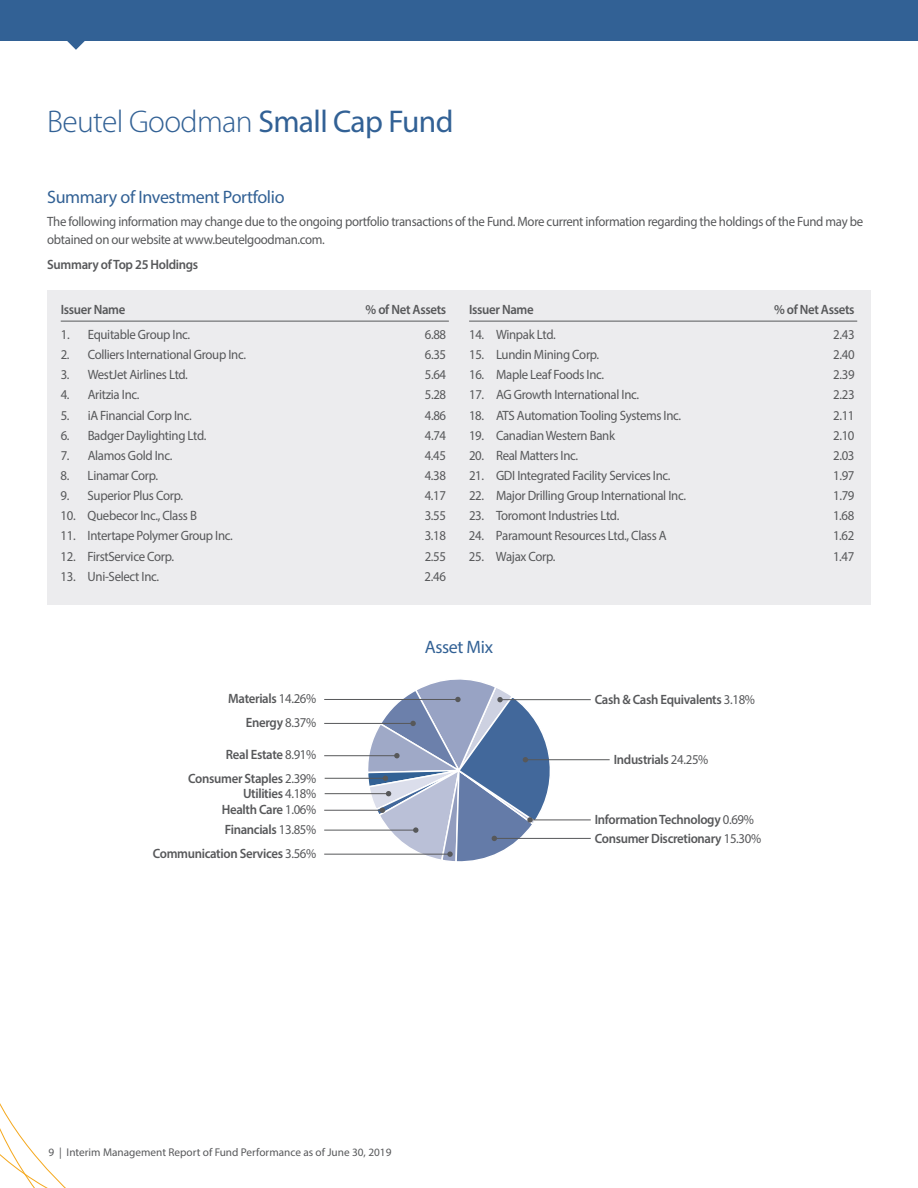
<style>
.page{position:relative;width:918px;height:1188px;background:#fff}
.page>*{position:absolute;margin:0;border:0;box-sizing:border-box;transform-origin:0 0}
.t1{font:300 31.5px "Myriad Pro";letter-spacing:-.02em;color:#326195}
.t2{font:18px "Myriad Pro";letter-spacing:-.02em;color:#326195}
.t3{font:13.5px/18px "Myriad Pro";letter-spacing:-.025em;color:#57585a;scale:.95 1}
.t4{font:600 13.5px/19.8px "Myriad Pro";letter-spacing:-.025em;color:#57585a;scale:.95 1}
.t5{font:11.25px "Myriad Pro";color:#57585a}
.s1{font-weight:400}
</style>
<div class="page">
<div style="left:0;top:0;width:918px;height:41px;background:#326195"></div>
<svg style="left:67px;top:41px;width:18px;height:9px"></svg>
<svg style="left:0;top:1103px;width:66px;height:85px"></svg>
<div style="left:47px;top:291px;width:824px;height:314px;background:#ececee"></div>
<hr style="left:61px;top:321px;width:388px;height:1px;background:#57585a">
<hr style="left:469px;top:321px;width:388px;height:1px;background:#57585a">
<hr style="left:500px;top:699px;width:91px;height:1px;background:#57585a">
<hr style="left:525px;top:759px;width:85px;height:1px;background:#57585a">
<hr style="left:494px;top:838px;width:97px;height:1px;background:#57585a">
<hr style="left:530px;top:820px;width:61px;height:1px;background:#57585a">
<hr style="left:325px;top:778px;width:60px;height:1px;background:#57585a">
<hr style="left:325px;top:793px;width:64px;height:1px;background:#57585a">
<hr style="left:324px;top:810px;width:58px;height:1px;background:#57585a">
<hr style="left:324px;top:830px;width:92px;height:1px;background:#57585a">
<hr style="left:324px;top:854px;width:126px;height:1px;background:#57585a">
<hr style="left:324px;top:755px;width:73px;height:1px;background:#57585a">
<hr style="left:324px;top:723px;width:89px;height:1px;background:#57585a">
<hr style="left:324px;top:699px;width:134px;height:1px;background:#57585a">
<svg style="left:366px;top:679px;width:185px;height:183px"></svg>
<h1 class="t1" style="left:47px;top:104px;width:408px">Beutel Goodman <span class="s1">Small Cap Fund</span></h1>
<h2 class="t2" style="left:47px;top:185px;width:239px">Summary of Investment Portfolio</h2>
<p class="t3" style="left:47px;top:212px;width:860px">The following information may change due to the ongoing portfolio transactions of the Fund. More current information regarding the holdings of the Fund may be obtained on our website at www.beutelgoodman.com.</p>
<p class="t4" style="left:47px;top:254px;width:160px">Summary of Top 25 Holdings</p>
<p class="t4" style="left:61px;top:299px;width:70px">Issuer Name</p>
<p class="t4" style="left:366px;top:299px;width:86px">% of Net Assets</p>
<p class="t3" style="left:61px;top:325px;width:138px">1. Equitable Group Inc.</p>
<p class="t3" style="left:425px;top:325px;width:24px">6.88</p>
<p class="t3" style="left:61px;top:345px;width:197px">2. Colliers International Group Inc.</p>
<p class="t3" style="left:425px;top:345px;width:24px">6.35</p>
<p class="t3" style="left:61px;top:365px;width:135px">3. WestJet Airlines Ltd.</p>
<p class="t3" style="left:425px;top:365px;width:24px">5.64</p>
<p class="t3" style="left:61px;top:386px;width:84px">4. Aritzia Inc.</p>
<p class="t3" style="left:425px;top:386px;width:24px">5.28</p>
<p class="t3" style="left:61px;top:406px;width:139px">5. iA Financial Corp Inc.</p>
<p class="t3" style="left:425px;top:406px;width:24px">4.86</p>
<p class="t3" style="left:61px;top:426px;width:155px">6. Badger Daylighting Ltd.</p>
<p class="t3" style="left:425px;top:426px;width:24px">4.74</p>
<p class="t3" style="left:61px;top:446px;width:119px">7. Alamos Gold Inc.</p>
<p class="t3" style="left:425px;top:446px;width:24px">4.45</p>
<p class="t3" style="left:61px;top:466px;width:104px">8. Linamar Corp.</p>
<p class="t3" style="left:425px;top:466px;width:24px">4.38</p>
<p class="t3" style="left:61px;top:486px;width:130px">9. Superior Plus Corp.</p>
<p class="t3" style="left:425px;top:486px;width:24px">4.17</p>
<p class="t3" style="left:61px;top:507px;width:145px">10. Quebecor Inc., Class B</p>
<p class="t3" style="left:425px;top:507px;width:24px">3.55</p>
<p class="t3" style="left:61px;top:527px;width:183px">11. Intertape Polymer Group Inc.</p>
<p class="t3" style="left:425px;top:527px;width:24px">3.18</p>
<p class="t3" style="left:61px;top:547px;width:121px">12. FirstService Corp.</p>
<p class="t3" style="left:425px;top:547px;width:24px">2.55</p>
<p class="t3" style="left:61px;top:567px;width:105px">13. Uni-Select Inc.</p>
<p class="t3" style="left:425px;top:567px;width:24px">2.46</p>
<p class="t4" style="left:469px;top:299px;width:70px">Issuer Name</p>
<p class="t4" style="left:774px;top:299px;width:86px">% of Net Assets</p>
<p class="t3" style="left:469px;top:325px;width:93px">14. Winpak Ltd.</p>
<p class="t3" style="left:833px;top:325px;width:24px">2.43</p>
<p class="t3" style="left:469px;top:345px;width:139px">15. Lundin Mining Corp.</p>
<p class="t3" style="left:833px;top:345px;width:24px">2.40</p>
<p class="t3" style="left:469px;top:365px;width:144px">16. Maple Leaf Foods Inc.</p>
<p class="t3" style="left:833px;top:365px;width:24px">2.39</p>
<p class="t3" style="left:469px;top:386px;width:181px">17. AG Growth International Inc.</p>
<p class="t3" style="left:833px;top:386px;width:24px">2.23</p>
<p class="t3" style="left:469px;top:406px;width:225px">18. ATS Automation Tooling Systems Inc.</p>
<p class="t3" style="left:833px;top:406px;width:24px">2.11</p>
<p class="t3" style="left:469px;top:426px;width:155px">19. Canadian Western Bank</p>
<p class="t3" style="left:833px;top:426px;width:24px">2.10</p>
<p class="t3" style="left:469px;top:446px;width:116px">20. Real Matters Inc.</p>
<p class="t3" style="left:833px;top:446px;width:24px">2.03</p>
<p class="t3" style="left:469px;top:466px;width:214px">21. GDI Integrated Facility Services Inc.</p>
<p class="t3" style="left:833px;top:466px;width:24px">1.97</p>
<p class="t3" style="left:469px;top:486px;width:230px">22. Major Drilling Group International Inc.</p>
<p class="t3" style="left:833px;top:486px;width:24px">1.79</p>
<p class="t3" style="left:469px;top:507px;width:160px">23. Toromont Industries Ltd.</p>
<p class="t3" style="left:833px;top:507px;width:24px">1.68</p>
<p class="t3" style="left:469px;top:527px;width:210px">24. Paramount Resources Ltd., Class A</p>
<p class="t3" style="left:833px;top:527px;width:24px">1.62</p>
<p class="t3" style="left:469px;top:547px;width:93px">25. Wajax Corp.</p>
<p class="t3" style="left:833px;top:547px;width:24px">1.47</p>
<p class="t4" style="left:228px;top:688px;width:94px">Materials <span class="s1">14.26%</span></p>
<p class="t4" style="left:246px;top:712px;width:76px">Energy <span class="s1">8.37%</span></p>
<p class="t4" style="left:226px;top:744px;width:97px">Real Estate <span class="s1">8.91%</span></p>
<p class="t4" style="left:188px;top:770px;width:136px;line-height:15.5px;text-align:right">Consumer Staples <span class="s1">2.39%<br></span>Utilities <span class="s1">4.18%</span></p>
<p class="t4" style="left:222px;top:799px;width:101px">Health Care <span class="s1">1.06%<br></span>Financials <span class="s1">13.85%</span></p>
<p class="t4" style="left:153px;top:843px;width:174px">Communication Services <span class="s1">3.56%</span></p>
<h2 class="t2" style="left:425px;top:636px;width:70px">Asset Mix</h2>
<p class="t4" style="left:595px;top:689px;width:170px">Cash &amp; Cash Equivalents <span class="s1">3.18%</span></p>
<p class="t4" style="left:614px;top:750px;width:101px">Industrials <span class="s1">24.25%</span></p>
<p class="t4" style="left:595px;top:810px;width:169px">Information Technology <span class="s1">0.69%</span></p>
<p class="t4" style="left:595px;top:828px;width:177px">Consumer Discretionary <span class="s1">15.30%</span></p>
<p class="t5" style="left:49px;top:1145px;width:344px">9 | Interim Management Report of Fund Performance as of June 30, 2019</p>
</div>
